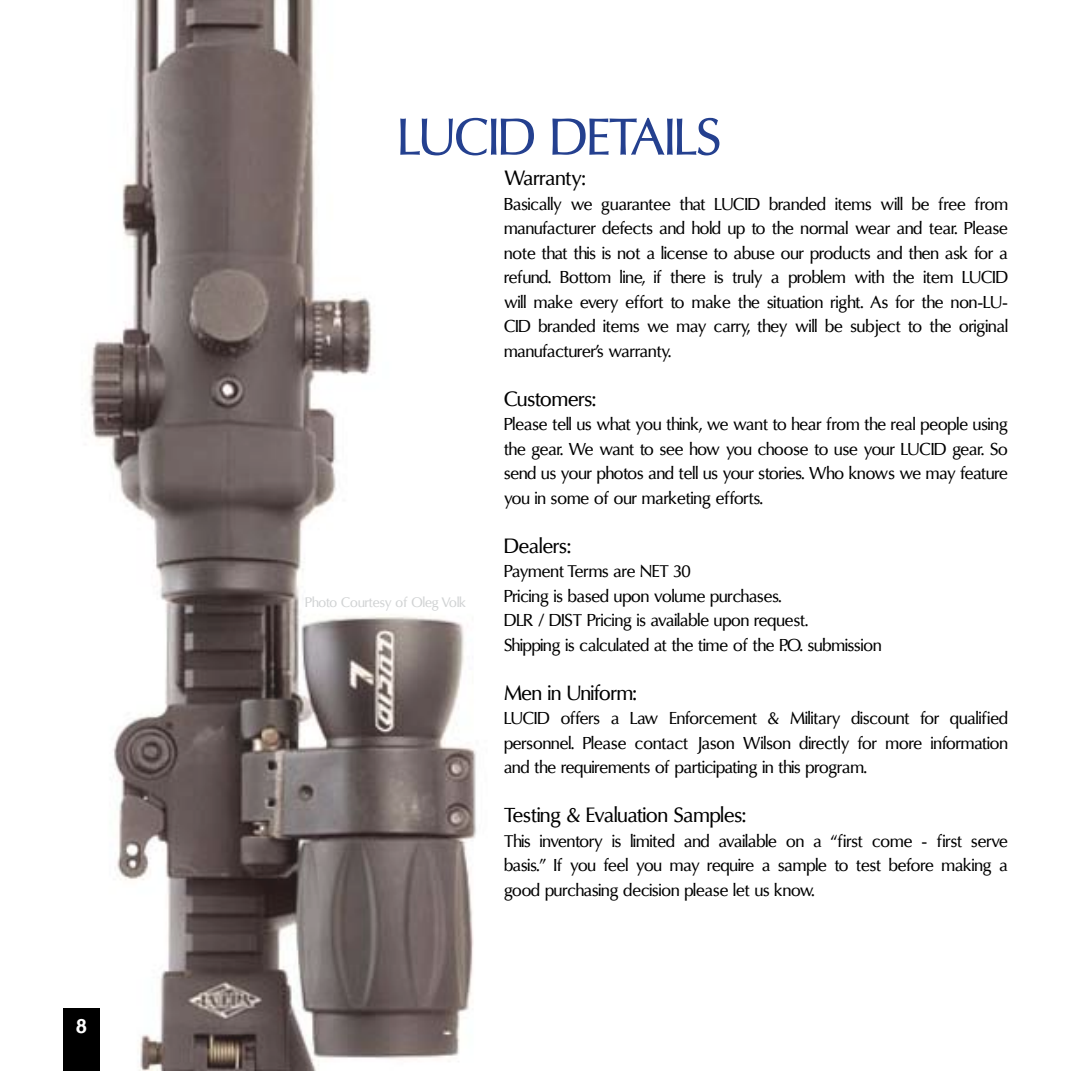
<style>
.page{position:relative;width:1071px;height:1071px;background:#fff}
.page>*{position:absolute;margin:0;border:0;box-sizing:border-box;transform-origin:0 0}
.t1{font:52.5px "Oregon LDO Medium";color:#24408f}
.t2{font:21px "Oregon LDO Medium";color:#000}
.t3{font:21px "Oregon LDO Black";color:#fff}
.t4{font:17.5px/24.5px "Oregon LDO Medium";color:#000;text-align:justify}
.t5{font:14px "Oregon LDO Medium";color:#d1d3d4}
</style>
<div class="page">
<img style="left:89px;top:0;width:388px;height:1071px">
<div style="left:63px;top:1008px;width:37px;height:63px;background:#000"></div>
<p class="t3" style="left:76px;top:1014px;width:12px">8</p>
<h1 class="t1" style="left:398px;top:106px;width:324px">LUCID DETAILS</h1>
<p class="t2" style="left:504px;top:166px;width:83px">Warranty:</p>
<p class="t4" style="left:504px;top:192px;width:506px">Basically we guarantee that LUCID branded items will be free from manufacturer defects and hold up to the normal wear and tear. Please note that this is not a license to abuse our products and then ask for a refund. Bottom line, if there is truly a problem with the item LUCID will make every effort to make the situation right. As for the non-LU-CID branded items we may carry, they will be subject to the original manufacturer’s warranty.</p>
<p class="t2" style="left:504px;top:387px;width:94px">Customers:</p>
<p class="t4" style="left:504px;top:413px;width:505px">Please tell us what you think, we want to hear from the real people using the gear. We want to see how you choose to use your LUCID gear. So send us your photos and tell us your stories. Who knows we may feature you in some of our marketing efforts.</p>
<p class="t2" style="left:504px;top:534px;width:68px">Dealers:</p>
<p class="t4" style="left:504px;top:560px;width:379px;text-align:left">Payment Terms are NET 30<br>Pricing is based upon volume purchases.<br>DLR / DIST Pricing is available upon request.<br>Shipping is calculated at the time of the P.O. submission</p>
<p class="t2" style="left:504px;top:681px;width:134px">Men in Uniform:</p>
<p class="t4" style="left:504px;top:707px;width:506px">LUCID offers a Law Enforcement &amp; Military discount for qualified personnel. Please contact Jason Wilson directly for more information and the requirements of participating in this program.</p>
<p class="t2" style="left:504px;top:803px;width:244px">Testing &amp; Evaluation Samples:</p>
<p class="t4" style="left:504px;top:829px;width:505px">This inventory is limited and available on a “first come - first serve basis.” If you feel you may require a sample to test before making a good purchasing decision please let us know.</p>
<p class="t5" style="left:305px;top:594px;width:162px">Photo Courtesy of Oleg Volk</p>
</div>
